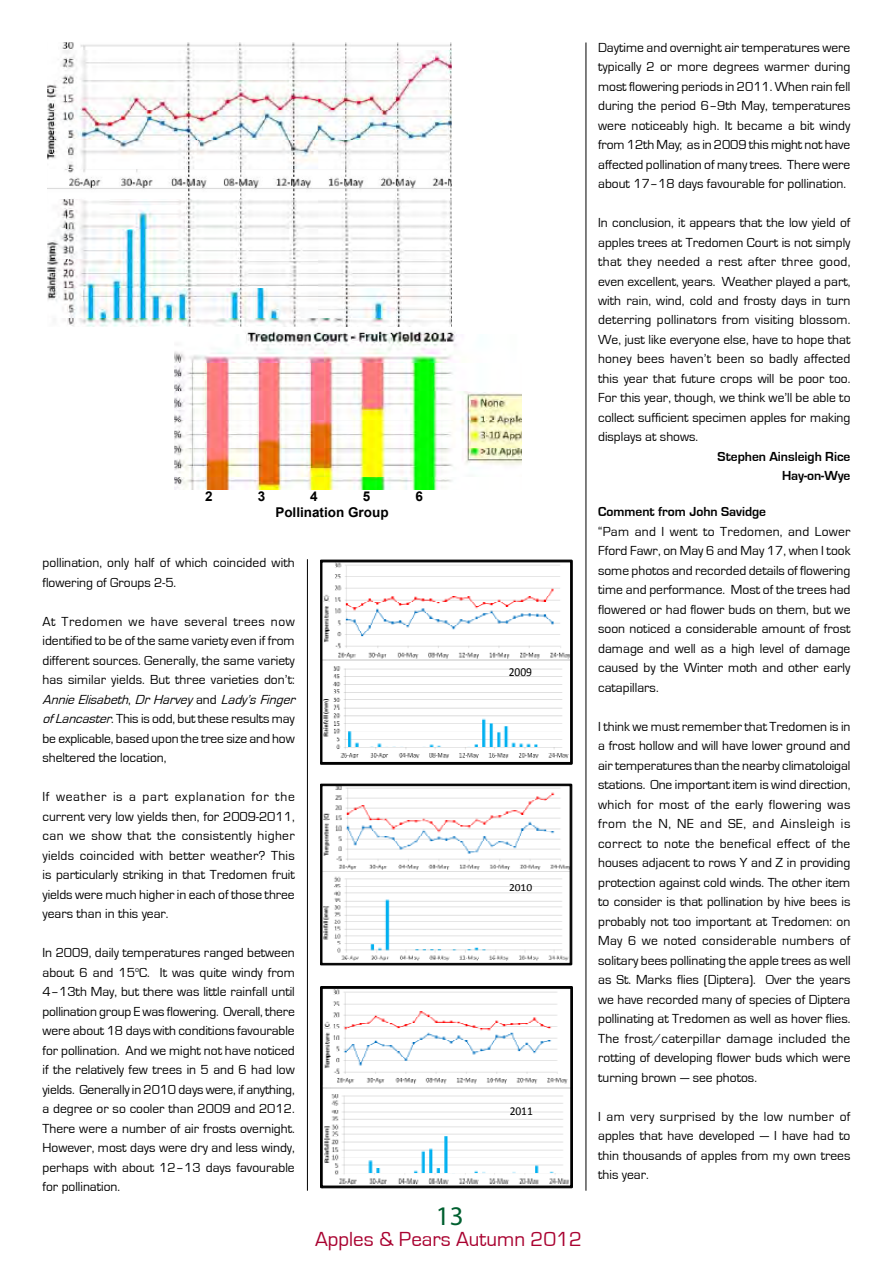
<style>
.page{position:relative;width:893px;height:1263px;background:#fff}
.page>*{position:absolute;margin:0;border:0;box-sizing:border-box;transform-origin:0 0}
.t1{font:27px "Myriad Pro";color:#006030}
.t2{font:21px "Eurostile";color:#a90230}
.t3{font:13.5px/19.5px "Eurostile";color:#000;text-align:justify}
.t4{font:700 13.5px/19.5px "Eurostile";color:#000;text-align:right}
.t5{font:700 13.5px "Arial";color:#000}
.t6{font:12.15px "Calibri";color:#000;scale:.95 1}
.t7{font:12px "Calibri";color:#000;scale:.96 1}
.t8{font:10.8px "Calibri";color:#000;scale:1.07 1}
.s1{font-style:italic}
</style>
<div class="page">
<svg style="left:320px;top:560px;width:252px;height:204px"></svg>
<svg style="left:320px;top:784px;width:252px;height:181px"></svg>
<svg style="left:320px;top:986px;width:252px;height:202px"></svg>
<hr style="left:586px;top:43px;width:1px;height:1148px;background:#000">
<hr style="left:307px;top:559px;width:1px;height:632px;background:#000">
<img style="left:48px;top:43px;width:404px;height:283px">
<img style="left:175px;top:331px;width:347px;height:159px">
<p class="t5" style="left:205px;top:487px;width:9px">2</p>
<p class="t5" style="left:258px;top:487px;width:9px">3</p>
<p class="t5" style="left:310px;top:487px;width:9px">4</p>
<p class="t5" style="left:363px;top:487px;width:9px">5</p>
<p class="t5" style="left:415px;top:487px;width:9px">6</p>
<p class="t5" style="left:275px;top:503px;width:115px">Pollination Group</p>
<p class="t3" style="left:43px;top:553px;width:254px">pollination, only half of which coincided with flowering of Groups 2-5.</p>
<p class="t3" style="left:43px;top:612px;width:258px;text-align:left">At Tredomen we have several trees now identified to be of the same variety even if from different sources. Generally, the same variety has similar yields. But three varieties don’t:<br><span class="s1">AnnieElisabeth</span>, <span class="s1">DrHarvey</span> a n d <span class="s1">Lady ’sFinger ofLancaster</span>. This is odd, but these results may be explicable, based upon the tree size and how sheltered the location,</p>
<p class="t3" style="left:43px;top:787px;width:254px">If weather is a part explanation for the current very low yields then, for 2009-2011, can we show that the consistently higher yields coincided with better weather? This is particularly striking in that Tredomen fruit yields were much higher in each of those three years than in this year.</p>
<p class="t3" style="left:43px;top:943px;width:254px">In 2009, daily temperatures ranged between about 6 and 15<sup>o</sup>C. It was quite windy from 4–13th May, but there was little rainfall until pollination group E was flowering. Overall, there were about 18 days with conditions favourable for pollination. And we might not have noticed if the relatively few trees in 5 and 6 had low yields. Generally in 2010 days were, if anything, a degree or so cooler than 2009 and 2012.<br>There were a number of air frosts overnight.<br>However, most days were dry and less windy, perhaps with about 12–13 days favourable for pollination.</p>
<h1 class="t1" style="left:436px;top:1199px;width:29px">13</h1>
<p class="t6" style="left:509px;top:664px;width:26px">2009</p>
<p class="t8" style="left:509px;top:880px;width:23px">2010</p>
<p class="t7" style="left:510px;top:1104px;width:26px">2011</p>
<h2 class="t2" style="left:315px;top:1228px;width:268px">Apples &amp; Pears Autumn 2012</h2>
<p class="t3" style="left:598px;top:38px;width:254px">Daytime and overnight air temperatures were typically 2 or more degrees warmer during most flowering periods in 2011. When rain fell during the period 6–9th May, temperatures were noticeably high. It became a bit windy from 12th May; as in 2009 this might not have affected pollination of many trees. There were about 17–18 days favourable for pollination.</p>
<p class="t3" style="left:598px;top:213px;width:254px">In conclusion, it appears that the low yield of apples trees at Tredomen Court is not simply that they needed a rest after three good, even excellent, years. Weather played a part, with rain, wind, cold and frosty days in turn deterring pollinators from visiting blossom.<br>We, just like everyone else, have to hope that honey bees haven’t been so badly affected this year that future crops will be poor too.<br>For this year, though, we think we’ll be able to collect sufficient specimen apples for making displays at shows.</p>
<p class="t4" style="left:718px;top:447px;width:134px">Stephen Ainsleigh Rice<br>Hay-on-Wye</p>
<p class="t4" style="left:598px;top:502px;width:169px">Comment from John Savidge</p>
<p class="t3" style="left:598px;top:522px;width:254px">“Pam and I went to Tredomen, and Lower Fford Fawr, on May 6 and May 17, when I took some photos and recorded details of flowering time and performance. Most of the trees had flowered or had flower buds on them, but we soon noticed a considerable amount of frost damage and well as a high level of damage caused by the Winter moth and other early catapillars.</p>
<p class="t3" style="left:598px;top:717px;width:254px">I think we must remember that Tredomen is in a frost hollow and will have lower ground and air temperatures than the nearby climatoloigal stations. One important item is wind direction, which for most of the early flowering was from the N, NE and SE, and Ainsleigh is correct to note the benefical effect of the houses adjacent to rows Y and Z in providing protection against cold winds. The other item to consider is that pollination by hive bees is probably not too important at Tredomen: on May 6 we noted considerable numbers of solitary bees pollinating the apple trees as well as St. Marks flies (Diptera). Over the years we have recorded many of species of Diptera pollinating at Tredomen as well as hover flies.<br>The frost/caterpillar damage included the rotting of developing flower buds which were turning brown — see photos.</p>
<p class="t3" style="left:598px;top:1107px;width:254px">I am very surprised by the low number of apples that have developed — I have had to thin thousands of apples from my own trees this year.</p>
</div>
